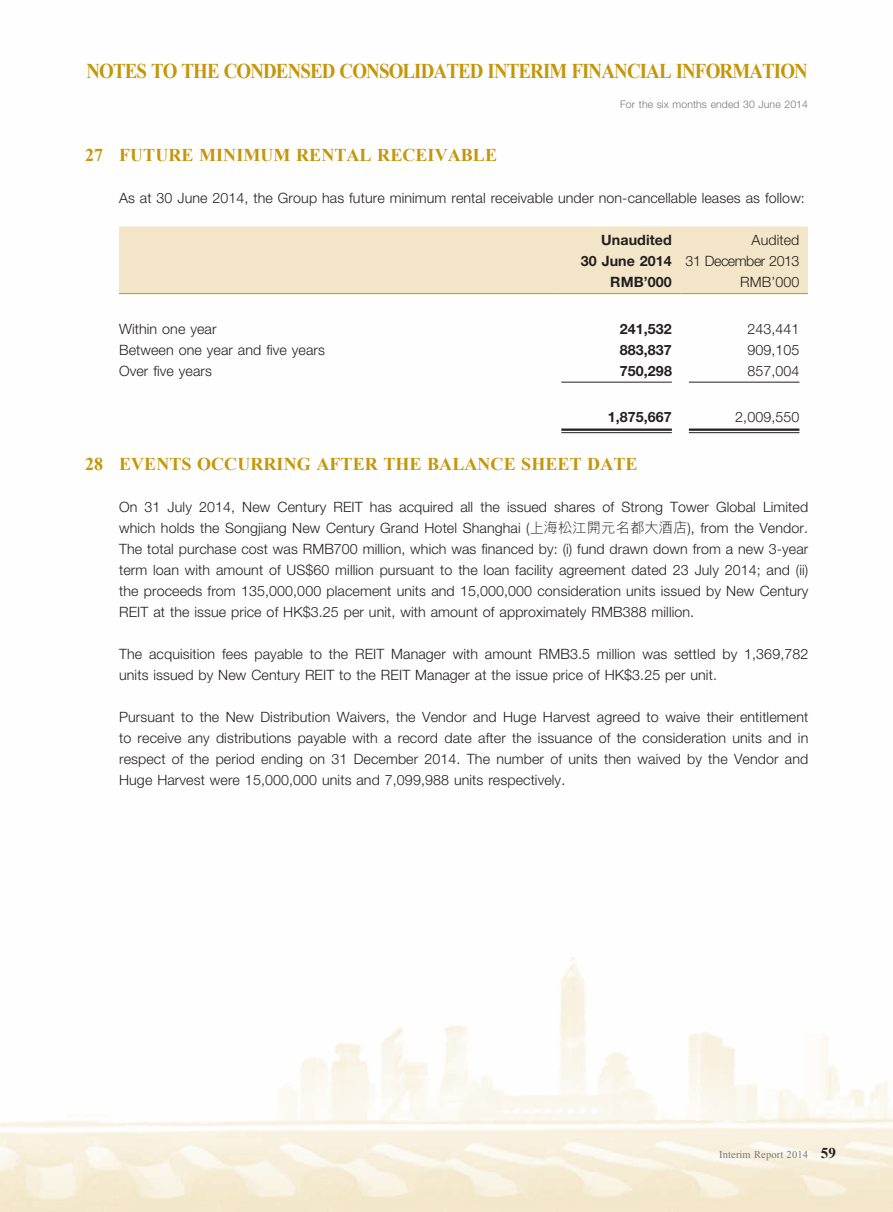
<style>
.page{position:relative;width:893px;height:1212px;background:#fff}
.page>*{position:absolute;margin:0;border:0;box-sizing:border-box;transform-origin:0 0}
.t1{font:700 21px "Times New Roman";letter-spacing:-.045em;color:#c49608;scale:.9 1}
.t2{font:700 18px "Times New Roman";letter-spacing:.005em;color:#c49608}
.t3{font:300 14.25px/21px "Helvetica Neue LT Std";letter-spacing:.005em;color:#231f20;text-align:justify}
.t4{font:700 14.25px/21px "Helvetica Neue LT Std";letter-spacing:.005em;color:#231f20;text-align:right}
.t5{font:300 14.25px/21px "Helvetica Neue LT Std";letter-spacing:-.035em;color:#231f20;text-align:right}
.t6{font:300 10.5px "Helvetica Neue LT Std";letter-spacing:.005em;color:#76787b}
.t7{font:10.5px "Times New Roman";letter-spacing:.01em;color:#76787b}
.s1{font-family:"M Hei HK"}
.s2{font-weight:700;font-size:15px;color:#231f20}
</style>
<div class="page">
<div style="left:119px;top:226px;width:689px;height:67px;background:#f3e5c7"></div>
<hr style="left:119px;top:293px;width:434px;height:1px;background:#c49608">
<hr style="left:553px;top:293px;width:127px;height:1px;background:#c49608">
<hr style="left:680px;top:293px;width:128px;height:1px;background:#c49608">
<hr style="left:561px;top:382px;width:111px;height:1px;background:#231f20">
<hr style="left:689px;top:382px;width:110px;height:1px;background:#231f20">
<hr style="left:561px;top:428px;width:111px;height:3px;background:#231f20">
<hr style="left:561px;top:432px;width:111px;height:1px;background:#231f20">
<hr style="left:689px;top:428px;width:110px;height:3px;background:#231f20">
<hr style="left:689px;top:432px;width:110px;height:1px;background:#231f20">
<h1 class="t1" style="left:86px;top:56px;width:803px">NOTES TO THE CONDENSED CONSOLIDATED INTERIM FINANCIAL INFORMATION</h1>
<p class="t6" style="left:620px;top:97px;width:189px">For the six months ended 30 June 2014</p>
<p class="t2" style="left:85px;top:143px;width:414px">27 FUTURE MINIMUM RENTAL RECEIVABLE</p>
<p class="t3" style="left:119px;top:187px;width:687px">As at 30 June 2014, the Group has future minimum rental receivable under non-cancellable leases as follow:</p>
<p class="t4" style="left:581px;top:229px;width:93px">Unaudited<br>30 June 2014</p>
<p class="t5" style="left:686px;top:229px;width:115px">Audited<br>31 December 2013</p>
<p class="t4" style="left:610px;top:271px;width:63px">RMB’000</p>
<p class="t3" style="left:740px;top:271px;width:61px">RMB’000</p>
<p class="t3" style="left:119px;top:318px;width:99px">Within one year</p>
<p class="t4" style="left:620px;top:318px;width:54px">241,532</p>
<p class="t3" style="left:747px;top:318px;width:54px">243,441</p>
<p class="t3" style="left:119px;top:339px;width:207px">Between one year and five years</p>
<p class="t4" style="left:620px;top:339px;width:54px">883,837</p>
<p class="t3" style="left:747px;top:339px;width:54px">909,105</p>
<p class="t3" style="left:119px;top:360px;width:94px">Over five years</p>
<p class="t4" style="left:620px;top:360px;width:54px">750,298</p>
<p class="t3" style="left:747px;top:360px;width:54px">857,004</p>
<p class="t4" style="left:608px;top:406px;width:66px">1,875,667</p>
<p class="t3" style="left:735px;top:406px;width:66px">2,009,550</p>
<p class="t2" style="left:85px;top:452px;width:554px">28 EVENTS OCCURRING AFTER THE BALANCE SHEET DATE</p>
<p class="t3" style="left:119px;top:496px;width:691px">On 31 July 2014, New Century REIT has acquired all the issued shares of Strong Tower Global Limited which holds the Songjiang New Century Grand Hotel Shanghai (<span class="s1">上海松江開元名都大酒店</span>), from the Vendor.<br>The total purchase cost was RMB700 million, which was financed by: (i) fund drawn down from a new 3-year term loan with amount of US$60 million pursuant to the loan facility agreement dated 23 July 2014; and (ii) the proceeds from 135,000,000 placement units and 15,000,000 consideration units issued by New Century REIT at the issue price of HK$3.25 per unit, with amount of approximately RMB388 million.</p>
<p class="t3" style="left:119px;top:643px;width:691px">The acquisition fees payable to the REIT Manager with amount RMB3.5 million was settled by 1,369,782 units issued by New Century REIT to the REIT Manager at the issue price of HK$3.25 per unit.</p>
<p class="t3" style="left:119px;top:706px;width:691px">Pursuant to the New Distribution Waivers, the Vendor and Huge Harvest agreed to waive their entitlement to receive any distributions payable with a record date after the issuance of the consideration units and in respect of the period ending on 31 December 2014. The number of units then waived by the Vendor and Huge Harvest were 15,000,000 units and 7,099,988 units respectively.</p>
<p class="t7" style="left:719px;top:1148px;width:118px">Interim Report 2014 <span class="s2">59</span></p>
</div>
